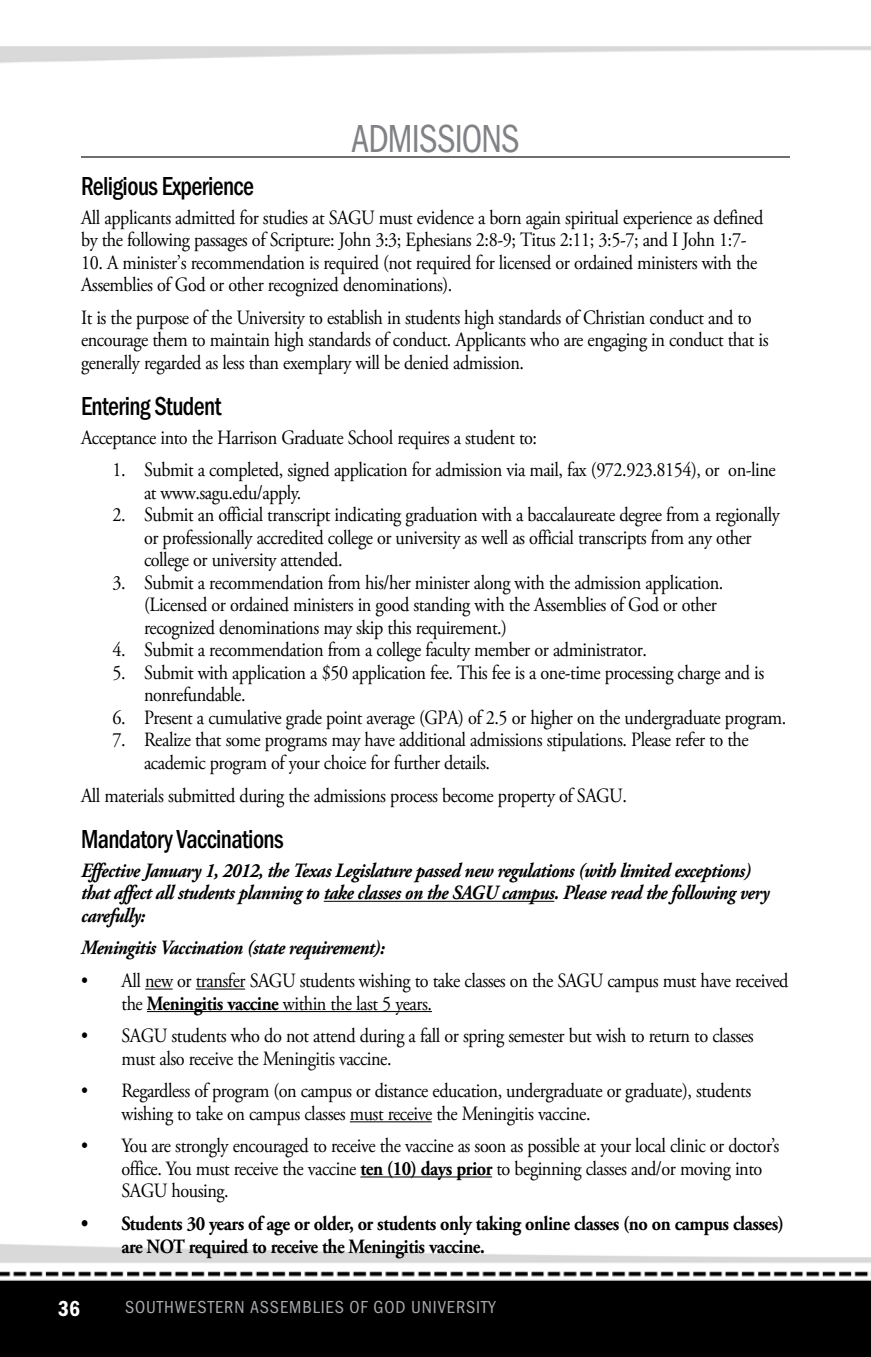
<style>
.page{position:relative;width:871px;height:1357px;background:#fff}
.page>*{position:absolute;margin:0;border:0;box-sizing:border-box;transform-origin:0 0}
.t1{font:40.5px "Franklin Gothic URW Con Boo";letter-spacing:-.025em;color:#808285;scale:.9 1}
.t2{font:500 27px "Franklin Gothic URW Con";letter-spacing:-.025em;color:#000;scale:.9 1}
.t3{font:22.5px "Franklin Gothic URW Con Dem";color:#fff;scale:.95 1}
.t4{font:20.25px/22.5px "Adobe Garamond Pro";letter-spacing:-.025em;color:#000;scale:.9 1}
.t5{font:italic 700 20.25px/22.5px "Adobe Garamond Pro";letter-spacing:-.025em;color:#000;scale:.9 1}
.t6{font:700 20.25px/22.5px "Adobe Garamond Pro";letter-spacing:-.025em;color:#000;scale:.9 1}
.t7{font:18px "Franklin Gothic URW Con Boo";letter-spacing:.05em;color:#a7a9ac}
.s1{font-weight:700}
</style>
<div class="page">
<img style="left:0;top:46px;width:871px;height:1311px">
<hr style="left:81px;top:156px;width:709px;height:2px;background:#000">
<hr style="left:324px;top:901px;width:230px;height:1px;background:#000">
<svg style="left:145px;top:988px;width:28px;height:1px"></svg>
<hr style="left:196px;top:988px;width:49px;height:1px;background:#000">
<hr style="left:147px;top:1011px;width:285px;height:1px;background:#000">
<hr style="left:350px;top:1121px;width:82px;height:1px;background:#000">
<hr style="left:360px;top:1176px;width:132px;height:1px;background:#000">
<h1 class="t1" style="left:351px;top:113px;width:189px">ADMISSIONS</h1>
<h2 class="t2" style="left:81px;top:168px;width:194px">Religious Experience</h2>
<p class="t4" style="left:81px;top:207px;width:759px">All applicants admitted for studies at SAGU must evidence a born again spiritual experience as defined by the following passages of Scripture: John 3:3; Ephesians 2:8-9; Titus 2:11; 3:5-7; and I John 1:7-</p>
<p class="t4" style="left:81px;top:252px;width:753px">10. A minister’s recommendation is required (not required for licensed or ordained ministers with the<br>Assemblies of God or other recognized denominations).</p>
<p class="t4" style="left:81px;top:307px;width:765px">It is the purpose of the University to establish in students high standards of Christian conduct and to encourage them to maintain high standards of conduct. Applicants who are engaging in conduct that is generally regarded as less than exemplary will be denied admission.</p>
<h2 class="t2" style="left:81px;top:388px;width:157px">Entering Student</h2>
<p class="t4" style="left:81px;top:427px;width:508px">Acceptance into the Harrison Graduate School requires a student to:</p>
<p class="t4" style="left:144px;top:459px;width:703px;text-indent:-31px">1. Submit a completed, signed application for admission via mail, fax (972.923.8154), or on-line at www.sagu.edu/apply.</p>
<p class="t4" style="left:144px;top:504px;width:708px;text-indent:-31px">2. Submit an official transcript indicating graduation with a baccalaureate degree from a regionally or professionally accredited college or university as well as official transcripts from any other college or university attended.</p>
<p class="t4" style="left:144px;top:572px;width:645px;text-indent:-31px">3. Submit a recommendation from his/her minister along with the admission application. (Licensed or ordained ministers in good standing with the Assemblies of God or other recognized denominations may skip this requirement.)</p>
<p class="t4" style="left:112px;top:639px;width:595px">4. Submit a recommendation from a college faculty member or administrator.</p>
<p class="t4" style="left:144px;top:662px;width:691px;text-indent:-31px">5. Submit with application a $50 application fee. This fee is a one-time processing charge and is nonrefundable.</p>
<p class="t4" style="left:112px;top:707px;width:750px">6. Present a cumulative grade point average (GPA) of 2.5 or higher on the undergraduate program.</p>
<p class="t4" style="left:144px;top:729px;width:673px;text-indent:-31px">7. Realize that some programs may have additional admissions stipulations. Please refer to the academic program of your choice for further details.</p>
<p class="t4" style="left:81px;top:785px;width:608px">All materials submitted during the admissions process become property of SAGU.</p>
<h2 class="t2" style="left:81px;top:821px;width:227px">Mandatory Vaccinations</h2>
<p class="t5" style="left:81px;top:859px;width:766px">Effective January 1, 2012, the Texas Legislature passed new regulations (with limited exceptions) that affect all students planning to take classes on the SAGU campus. Please read the following very carefully:</p>
<p class="t5" style="left:81px;top:937px;width:339px">Meningitis Vaccination (state requirement):</p>
<p class="t4" style="left:121px;top:970px;width:742px;text-indent:-40px">• All new or transfer SAGU students wishing to take classes on the SAGU campus must have received the <span class="s1">Meningitis vaccine</span> within the last 5 years.</p>
<p class="t4" style="left:121px;top:1025px;width:704px;text-indent:-40px">• SAGU students who do not attend during a fall or spring semester but wish to return to classes must also receive the Meningitis vaccine.</p>
<p class="t4" style="left:121px;top:1080px;width:701px;text-indent:-40px">• Regardless of program (on campus or distance education, undergraduate or graduate), students wishing to take on campus classes must receive the Meningitis vaccine.</p>
<p class="t4" style="left:121px;top:1135px;width:732px;text-indent:-40px">• You are strongly encouraged to receive the vaccine as soon as possible at your local clinic or doctor’s office. You must receive the vaccine <span class="s1">ten (10) days prior</span> to beginning classes and/or moving into<br>SAGU housing.</p>
<p class="t6" style="left:121px;top:1213px;width:737px;text-indent:-40px">• Students 30 years of age or older, or students only taking online classes (no on campus classes) are NOT required to receive the Meningitis vaccine.</p>
<p class="t3" style="left:58px;top:1293px;width:24px">36</p>
<p class="t7" style="left:125px;top:1296px;width:372px">SOUTHWESTERN ASSEMBLIES OF GOD UNIVERSITY</p>
</div>
